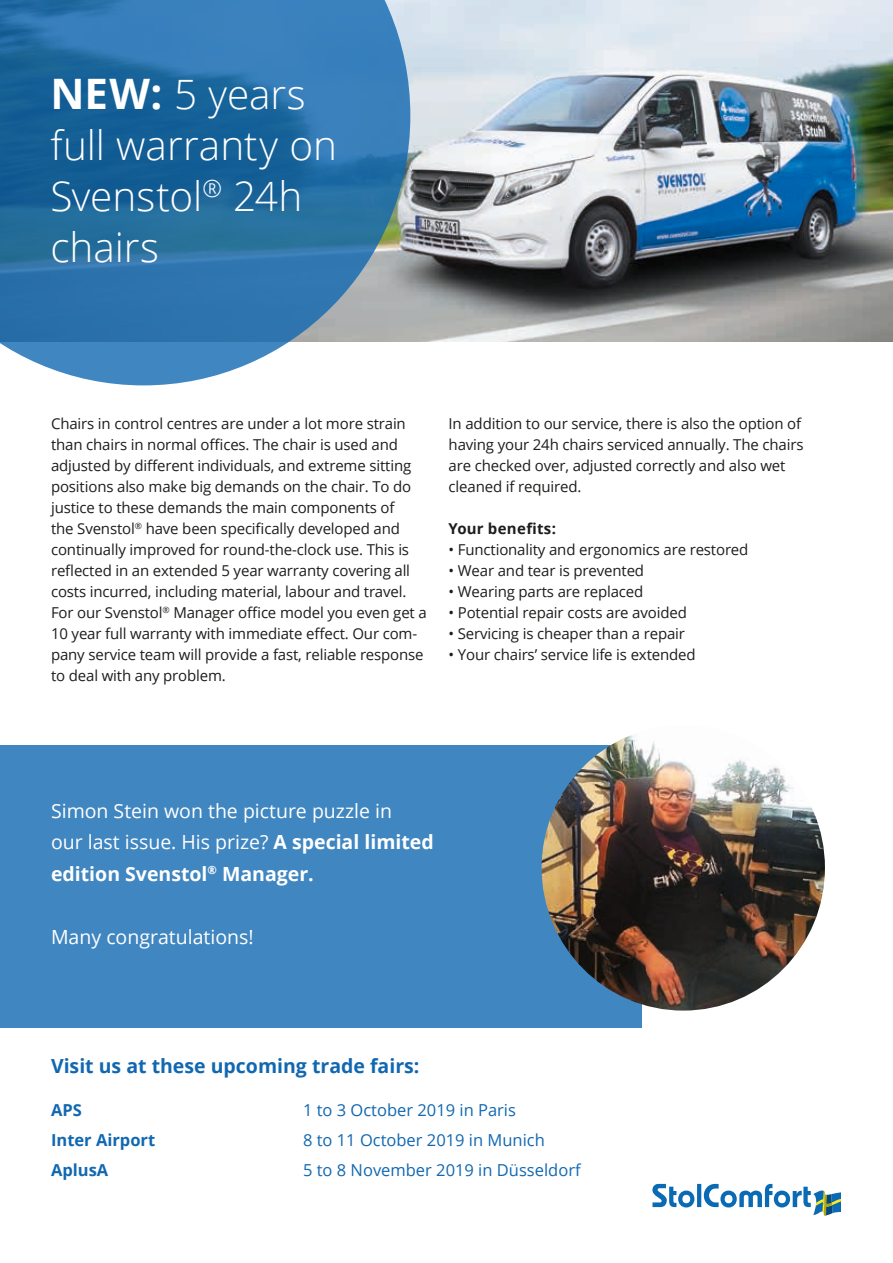
<style>
.page{position:relative;width:893px;height:1263px;background:#fff}
.page>*{position:absolute;margin:0;border:0;box-sizing:border-box;transform-origin:0 0}
.t1{font:300 40.5px/51px "Open Sans";color:#fff}
.t2{font:19.5px/31.5px "Open Sans";color:#fff}
.t3{font:700 19.5px "Open Sans";color:#1168b1}
.t4{font:16.5px "Open Sans";color:#1168b1}
.t5{font:700 16.5px "Open Sans";color:#1168b1}
.t6{font:15px/21px "Open Sans";letter-spacing:-.01em;color:#1d1d1b}
.t7{font:700 15px "Open Sans";letter-spacing:.02em;color:#1d1d1b}
.s1{font-weight:700;font-size:42px}
.s2{font-weight:700}
</style>
<div class="page">
<img style="left:410px;top:0;width:483px;height:341px">
<svg style="left:652px;top:1184px;width:188px;height:31px"></svg>
<div style="left:0;top:745px;width:642px;height:283px;background:#4086c0"></div>
<img style="left:542px;top:735px;width:283px;height:275px">
<svg style="left:0;top:0;width:410px;height:385px;background:#3c7dae"></svg>
<h1 class="t1" style="left:50px;top:67px;width:288px"><span class="s1">NEW:</span> 5 years full warranty on<br>Svenstol<sup>®</sup> 24h chairs</h1>
<p class="t6" style="left:51px;top:413px;width:377px">Chairs in control centres are under a lot more strain than chairs in normal offices. The chair is used and adjusted by different individuals, and extreme sitting positions also make big demands on the chair. To do justice to these demands the main components of<br>the Svenstol<sup>®</sup> have been specifically developed and continually improved for round-the-clock use. This is reflected in an extended 5 year warranty covering all costs incurred, including material, labour and travel.<br>For our Svenstol<sup>®</sup> Manager office model you even get a 10 year full warranty with immediate effect. Our com&shy;pany service team will provide a fast, reliable response to deal with any problem.</p>
<p class="t6" style="left:449px;top:413px;width:356px">In addition to our service, there is also the option of having your 24h chairs serviced annually. The chairs are checked over, adjusted correctly and also wet cleaned if required.</p>
<p class="t7" style="left:449px;top:518px;width:109px">Your benefits:</p>
<p class="t6" style="left:449px;top:539px;width:301px">• Functionality and ergonomics are restored</p>
<p class="t6" style="left:449px;top:560px;width:197px">• Wear and tear is prevented</p>
<p class="t6" style="left:449px;top:581px;width:196px">• Wearing parts are replaced</p>
<p class="t6" style="left:449px;top:602px;width:240px">• Potential repair costs are avoided</p>
<p class="t6" style="left:449px;top:623px;width:238px">• Servicing is cheaper than a repair</p>
<p class="t6" style="left:449px;top:644px;width:249px">• Your chairs’ service life is extended</p>
<h2 class="t2" style="left:51px;top:794px;width:384px">Simon Stein won the picture puzzle in<br>our last issue. His prize? <span class="s2">A special limited edition Svenstol</span><sup>®</sup> <span class="s2">Manager.</span></h2>
<h2 class="t2" style="left:51px;top:920px;width:204px">Many congratulations!</h2>
<h2 class="t3" style="left:51px;top:1052px;width:370px">Visit us at these upcoming trade fairs:</h2>
<p class="t5" style="left:51px;top:1098px;width:32px">APS</p>
<p class="t4" style="left:303px;top:1099px;width:214px">1 to 3 October 2019 in Paris</p>
<p class="t5" style="left:51px;top:1129px;width:106px">Inter Airport</p>
<p class="t4" style="left:303px;top:1129px;width:243px">8 to 11 October 2019 in Munich</p>
<p class="t5" style="left:51px;top:1159px;width:59px">AplusA</p>
<p class="t4" style="left:303px;top:1159px;width:279px">5 to 8 November 2019 in Düsseldorf</p>
</div>
